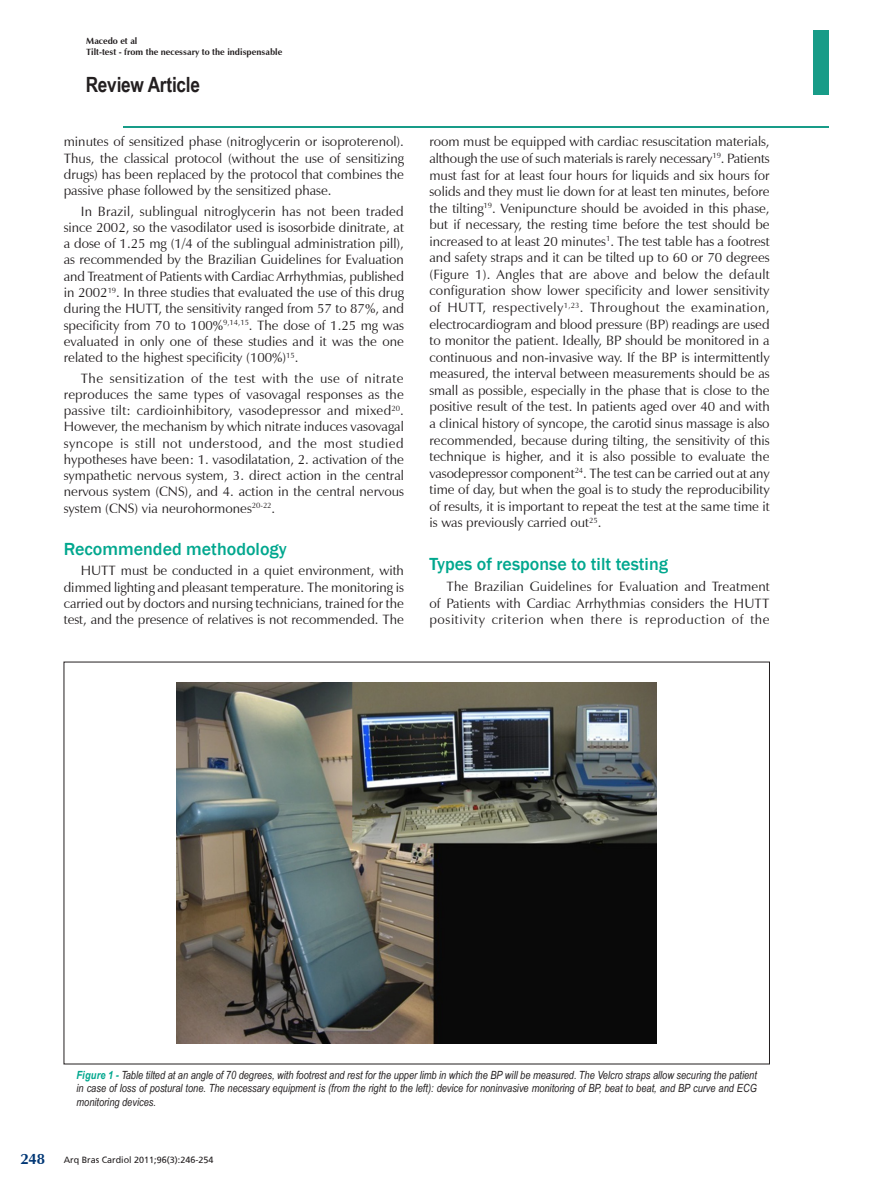
<style>
.page{position:relative;width:893px;height:1191px;background:#fff}
.page>*{position:absolute;margin:0;border:0;box-sizing:border-box;transform-origin:0 0}
.t1{font:700 21px "Arial Narrow";letter-spacing:-.01em;color:#231f20}
.t2{font:500 18px "Franklin Gothic";color:#00a78e}
.t3{font:700 15px "Zapf Humanist 601 BT";color:#013775}
.t4{font:13.5px/16.5px "Zapf Humanist 601 BT";color:#231f20;text-align:justify}
.t5{font:italic 11.25px/13.5px "Arial Narrow";color:#231f20;text-align:justify}
.t6{font:700 9px/10.8px "Zapf Humanist 601 BT";color:#231f20}
.t7{font:9px "Frutiger";color:#231f20}
.s1{font-weight:700;color:#00a78e}
</style>
<div class="page">
<div style="left:813px;top:30px;width:16px;height:64px;background:#189c88"></div>
<hr style="left:123px;top:126px;width:706px;height:2px;background:#189c88">
<img style="left:177px;top:683px;width:480px;height:360px">
<p class="t6" style="left:86px;top:36px;width:197px">Macedo et al<br>Tilt-test - from the necessary to the indispensable</p>
<h1 class="t1" style="left:86px;top:68px;width:116px">Review Article</h1>
<p class="t4" style="left:64px;top:134px;width:342px">minutes of sensitized phase (nitroglycerin or isoproterenol).<br>Thus, the classical protocol (without the use of sensitizing drugs) has been replaced by the protocol that combines the passive phase followed by the sensitized phase.</p>
<p class="t4" style="left:64px;top:203px;width:342px;text-indent:17px">In Brazil, sublingual nitroglycerin has not been traded since 2002, so the vasodilator used is isosorbide dinitrate, at a dose of 1.25 mg (1/4 of the sublingual administration pill), as recommended by the Brazilian Guidelines for Evaluation and Treatment of Patients with Cardiac Arrhythmias, published in 2002<sup>19</sup>. In three studies that evaluated the use of this drug during the HUTT, the sensitivity ranged from 57 to 87%, and specificity from 70 to 100%<sup>9,14,15</sup>. The dose of 1.25 mg was evaluated in only one of these studies and it was the one related to the highest specificity (100%)<sup>15</sup>.</p>
<p class="t4" style="left:64px;top:370px;width:342px;text-indent:17px">The sensitization of the test with the use of nitrate reproduces the same types of vasovagal responses as the passive tilt: cardioinhibitory, vasodepressor and mixed<sup>20</sup>.<br>However, the mechanism by which nitrate induces vasovagal syncope is still not understood, and the most studied hypotheses have been: 1. vasodilatation, 2. activation of the sympathetic nervous system, 3. direct action in the central nervous system (CNS), and 4. action in the central nervous system (CNS) via neurohormones<sup>20-22</sup>.</p>
<h2 class="t2" style="left:64px;top:538px;width:225px">Recommended methodology</h2>
<p class="t4" style="left:64px;top:562px;width:342px;text-indent:17px">HUTT must be conducted in a quiet environment, with dimmed lighting and pleasant temperature. The monitoring is carried out by doctors and nursing technicians, trained for the test, and the presence of relatives is not recommended. The</p>
<p class="t4" style="left:429px;top:133px;width:342px">room must be equipped with cardiac resuscitation materials, although the use of such materials is rarely necessary<sup>19</sup>. Patients must fast for at least four hours for liquids and six hours for solids and they must lie down for at least ten minutes, before the tilting<sup>19</sup>. Venipuncture should be avoided in this phase, but if necessary, the resting time before the test should be increased to at least 20 minutes<sup>1</sup>. The test table has a footrest and safety straps and it can be tilted up to 60 or 70 degrees (Figure 1). Angles that are above and below the default configuration show lower specificity and lower sensitivity of HUTT, respectively<sup>1,23</sup>. Throughout the examination, electrocardiogram and blood pressure (BP) readings are used to monitor the patient. Ideally, BP should be monitored in a continuous and non-invasive way. If the BP is intermittently measured, the interval between measurements should be as small as possible, especially in the phase that is close to the positive result of the test. In patients aged over 40 and with a clinical history of syncope, the carotid sinus massage is also recommended, because during tilting, the sensitivity of this technique is higher, and it is also possible to evaluate the vasodepressor component<sup>24</sup>. The test can be carried out at any time of day, but when the goal is to study the reproducibility of results, it is important to repeat the test at the same time it is was previously carried out<sup>25</sup>.</p>
<h2 class="t2" style="left:429px;top:553px;width:240px">Types of response to tilt testing</h2>
<p class="t4" style="left:429px;top:578px;width:342px;text-indent:17px">The Brazilian Guidelines for Evaluation and Treatment of Patients with Cardiac Arrhythmias considers the HUTT positivity criterion when there is reproduction of the</p>
<p class="t3" style="left:20px;top:1149px;width:26px">248</p>
<p class="t5" style="left:77px;top:1068px;width:682px"><span class="s1">Figure 1 -</span> Table tilted at an angle of 70 degrees, with footrest and rest for the upper limb in which the BP will be measured. The Velcro straps allow securing the patient in case of loss of postural tone. The necessary equipment is (from the right to the left): device for noninvasive monitoring of BP, beat to beat, and BP curve and ECG monitoring devices.</p>
<p class="t7" style="left:64px;top:1154px;width:151px">Arq Bras Cardiol 2011;96(3):246-254</p>
</div>
